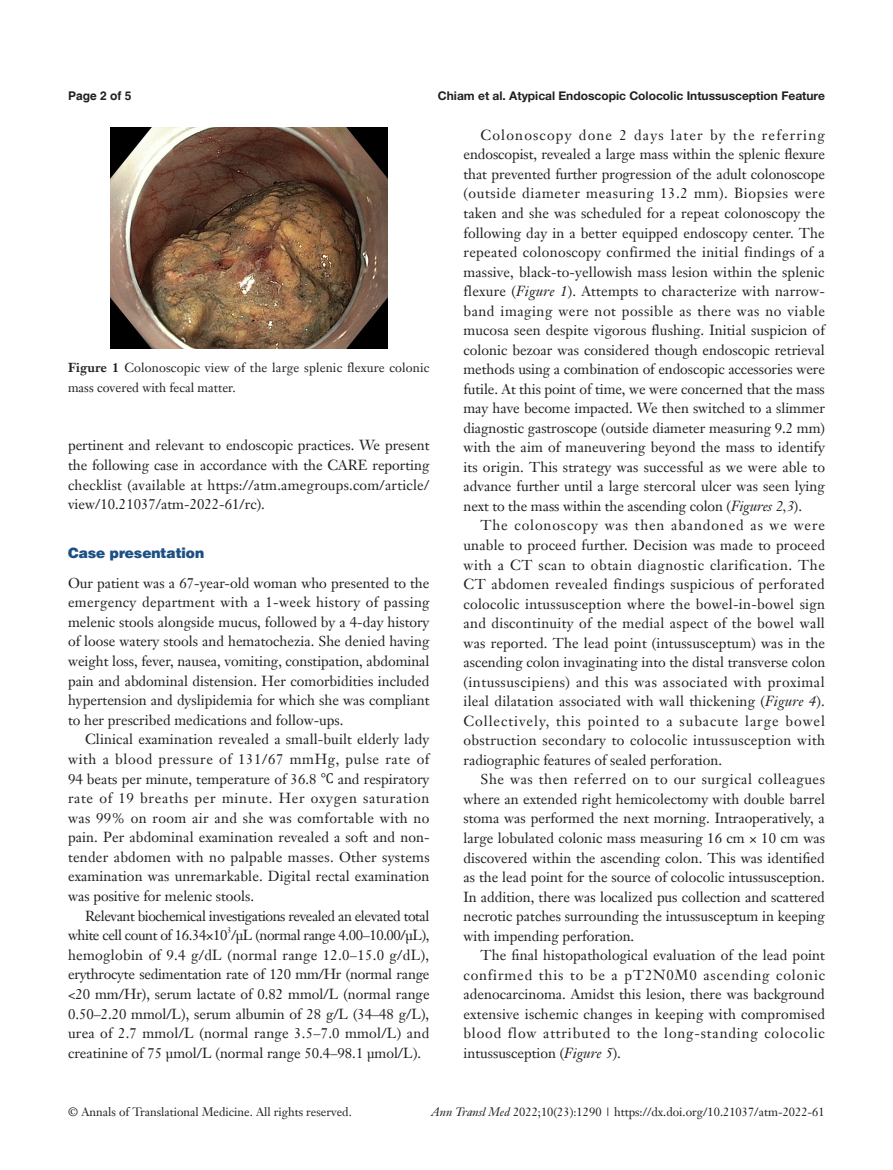
<style>
.page{position:relative;width:893px;height:1170px;background:#fff}
.page>*{position:absolute;margin:0;border:0;box-sizing:border-box;transform-origin:0 0}
.t1{font:14.25px/19.5px "Janson Text LT";color:#231f20;text-align:justify}
.t2{font:14.25px/19.6px "Janson Text LT";letter-spacing:-.03em;color:#231f20;text-align:right}
.一级标题-6_5{font:900 14.25px "Helvetica";color:#1c5085}
.t3{font:12.75px/19.5px "Janson Text LT";letter-spacing:.01em;color:#231f20}
.ZYdoi{font:12px "Janson Text LT";color:#231f20}
.ZYRunning_title{font:700 12px "Helvetica Neue LT Pro";color:#231f20}
.ZYbanquan{font:12px "Janson Text LT";color:#231f20}
.ZYyema{font:700 12px "Helvetica";color:#231f20}
.t4{font:8.25px "Janson Text LT";color:#231f20}
.s1{font-weight:700}
.s2{font-family:"Cambria Math"}
.s3{font-style:italic}
</style>
<div class="page">
<img style="left:111px;top:128px;width:276px;height:221px">
<p class="ZYyema" style="left:68px;top:88px;width:65px">Page 2 of 5</p>
<p class="ZYRunning_title" style="left:438px;top:88px;width:388px">Chiam et al. Atypical Endoscopic Colocolic Intussusception Feature</p>
<p class="t3" style="left:68px;top:358px;width:363px"><span class="s1">Figure 1</span> Colonoscopic view of the large splenic flexure colonic mass covered with fecal matter.</p>
<p class="t1" style="left:68px;top:435px;width:363px">pertinent and relevant to endoscopic practices. We present the following case in accordance with the CARE reporting checklist (available at https://atm.amegroups.com/article/ view/10.21037/atm-2022-61/rc).</p>
<p class="一级标题-6_5" style="left:68px;top:544px;width:138px">Case presentation</p>
<p class="t1" style="left:68px;top:572px;width:363px">Our patient was a 67-year-old woman who presented to the emergency department with a 1-week history of passing melenic stools alongside mucus, followed by a 4-day history of loose watery stools and hematochezia. She denied having weight loss, fever, nausea, vomiting, constipation, abdominal pain and abdominal distension. Her comorbidities included hypertension and dyslipidemia for which she was compliant to her prescribed medications and follow-ups.</p>
<p class="t1" style="left:68px;top:729px;width:363px;text-indent:17px">Clinical examination revealed a small-built elderly lady with a blood pressure of 131/67 mmHg, pulse rate of 94 beats per minute, temperature of 36.8 <span class="s2">℃</span> and respiratory rate of 19 breaths per minute. Her oxygen saturation was 99% on room air and she was comfortable with no pain. Per abdominal examination revealed a soft and non&shy;tender abdomen with no palpable masses. Other systems examination was unremarkable. Digital rectal examination was positive for melenic stools.</p>
<p class="t2" style="left:68px;top:905px;width:363px">Relevant biochemical investigations revealed an elevated total white cell count of 16.34×10 /μL (normal range 4.00–10.00/μL),</p>
<p class="t4" style="left:227px;top:925px;width:6px">3</p>
<p class="t1" style="left:68px;top:944px;width:363px">hemoglobin of 9.4 g/dL (normal range 12.0–15.0 g/dL), erythrocyte sedimentation rate of 120 mm/Hr (normal range &lt;20 mm/Hr), serum lactate of 0.82 mmol/L (normal range 0.50–2.20 mmol/L), serum albumin of 28 g/L (34–48 g/L), urea of 2.7 mmol/L (normal range 3.5–7.0 mmol/L) and creatinine of 75 μmol/L (normal range 50.4–98.1 μmol/L).</p>
<p class="t1" style="left:463px;top:125px;width:363px;text-indent:17px">Colonoscopy done 2 days later by the referring endoscopist, revealed a large mass within the splenic flexure that prevented further progression of the adult colonoscope (outside diameter measuring 13.2 mm). Biopsies were taken and she was scheduled for a repeat colonoscopy the following day in a better equipped endoscopy center. The repeated colonoscopy confirmed the initial findings of a massive, black-to-yellowish mass lesion within the splenic flexure (<span class="s3">Figure 1</span>). Attempts to characterize with narrow&shy;band imaging were not possible as there was no viable mucosa seen despite vigorous flushing. Initial suspicion of colonic bezoar was considered though endoscopic retrieval methods using a combination of endoscopic accessories were futile. At this point of time, we were concerned that the mass may have become impacted. We then switched to a slimmer diagnostic gastroscope (outside diameter measuring 9.2 mm) with the aim of maneuvering beyond the mass to identify its origin. This strategy was successful as we were able to advance further until a large stercoral ulcer was seen lying next to the mass within the ascending colon (<span class="s3">Figures 2,3</span>).</p>
<p class="t1" style="left:463px;top:515px;width:363px;text-indent:17px">The colonoscopy was then abandoned as we were unable to proceed further. Decision was made to proceed with a CT scan to obtain diagnostic clarification. The CT abdomen revealed findings suspicious of perforated colocolic intussusception where the bowel-in-bowel sign and discontinuity of the medial aspect of the bowel wall was reported. The lead point (intussusceptum) was in the ascending colon invaginating into the distal transverse colon (intussuscipiens) and this was associated with proximal ileal dilatation associated with wall thickening (<span class="s3">Figure 4</span>).<br>Collectively, this pointed to a subacute large bowel obstruction secondary to colocolic intussusception with radiographic features of sealed perforation.</p>
<p class="t1" style="left:463px;top:769px;width:363px;text-indent:17px">She was then referred on to our surgical colleagues where an extended right hemicolectomy with double barrel stoma was performed the next morning. Intraoperatively, a large lobulated colonic mass measuring 16 cm × 10 cm was discovered within the ascending colon. This was identified as the lead point for the source of colocolic intussusception.<br>In addition, there was localized pus collection and scattered necrotic patches surrounding the intussusceptum in keeping with impending perforation.</p>
<p class="t1" style="left:463px;top:945px;width:363px;text-indent:17px">The final histopathological evaluation of the lead point confirmed this to be a pT2N0M0 ascending colonic adenocarcinoma. Amidst this lesion, there was background extensive ischemic changes in keeping with compromised blood flow attributed to the long-standing colocolic intussusception (<span class="s3">Figure 5</span>).</p>
<p class="ZYbanquan" style="left:68px;top:1104px;width:285px">© Annals of Translational Medicine. All rights reserved.</p>
<p class="ZYdoi" style="left:432px;top:1104px;width:395px"><span class="s3">Ann Transl Med</span> 2022;10(23):1290 | https://dx.doi.org/10.21037/atm-2022-61</p>
</div>
